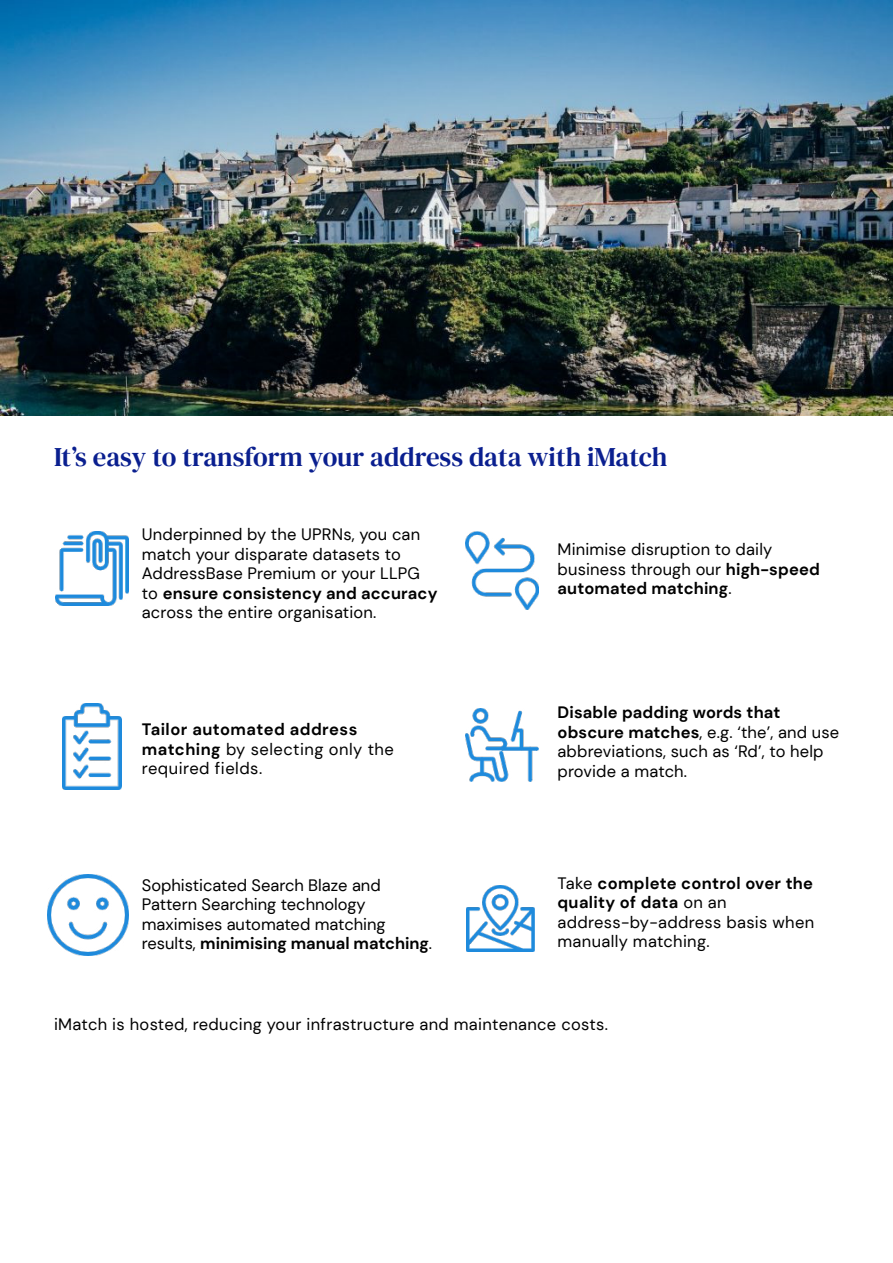
<style>
.page{position:relative;width:893px;height:1263px;background:#fff}
.page>*{position:absolute;margin:0;border:0;box-sizing:border-box;transform-origin:0 0}
.t1{font:27px "DM Serif Text";color:#0a1f8f}
.t2{font:16.5px/19.5px "DM Sans";letter-spacing:.01em;color:#000}
.t3{font:16.5px/19.5px "DM Sans";letter-spacing:.03em;color:#000}
.s1{font-weight:700}
</style>
<div class="page">
<img style="left:48px;top:874px;width:80px;height:81px">
<img style="left:56px;top:532px;width:72px;height:74px">
<img style="left:62px;top:703px;width:60px;height:86px">
<img style="left:466px;top:532px;width:72px;height:77px">
<img style="left:466px;top:708px;width:72px;height:73px">
<img style="left:467px;top:885px;width:68px;height:66px">
<img style="left:0;top:1px;width:893px;height:414px">
<h1 class="t1" style="left:54px;top:441px;width:615px">It’s easy to transform your address data with iMatch</h1>
<p class="t2" style="left:142px;top:525px;width:297px">Underpinned by the UPRNs, you can match your disparate datasets to AddressBase Premium or your LLPG to <span class="s1">ensure consistency and accuracy </span>across the entire organisation.</p>
<p class="t3" style="left:142px;top:719px;width:254px"><span class="s1">Tailor automated address matching</span> by selecting only the required fields.</p>
<p class="t2" style="left:142px;top:875px;width:292px">Sophisticated Search Blaze and Pattern Searching technology maximises automated matching results, <span class="s1">minimising manual matching</span>.</p>
<p class="t2" style="left:558px;top:540px;width:264px">Minimise disruption to daily business through our <span class="s1">high-speed automated matching</span>.</p>
<p class="t2" style="left:558px;top:703px;width:283px"><span class="s1">Disable padding words that obscure matches</span>, e.g. ‘the’, and use abbreviations, such as ‘Rd’, to help provide a match.</p>
<p class="t2" style="left:558px;top:873px;width:258px">Take <span class="s1">complete control over the quality of data</span> on an address-by-address basis when manually matching.</p>
<p class="t2" style="left:54px;top:1014px;width:555px">iMatch is hosted, reducing your infrastructure and maintenance costs.</p>
</div>
